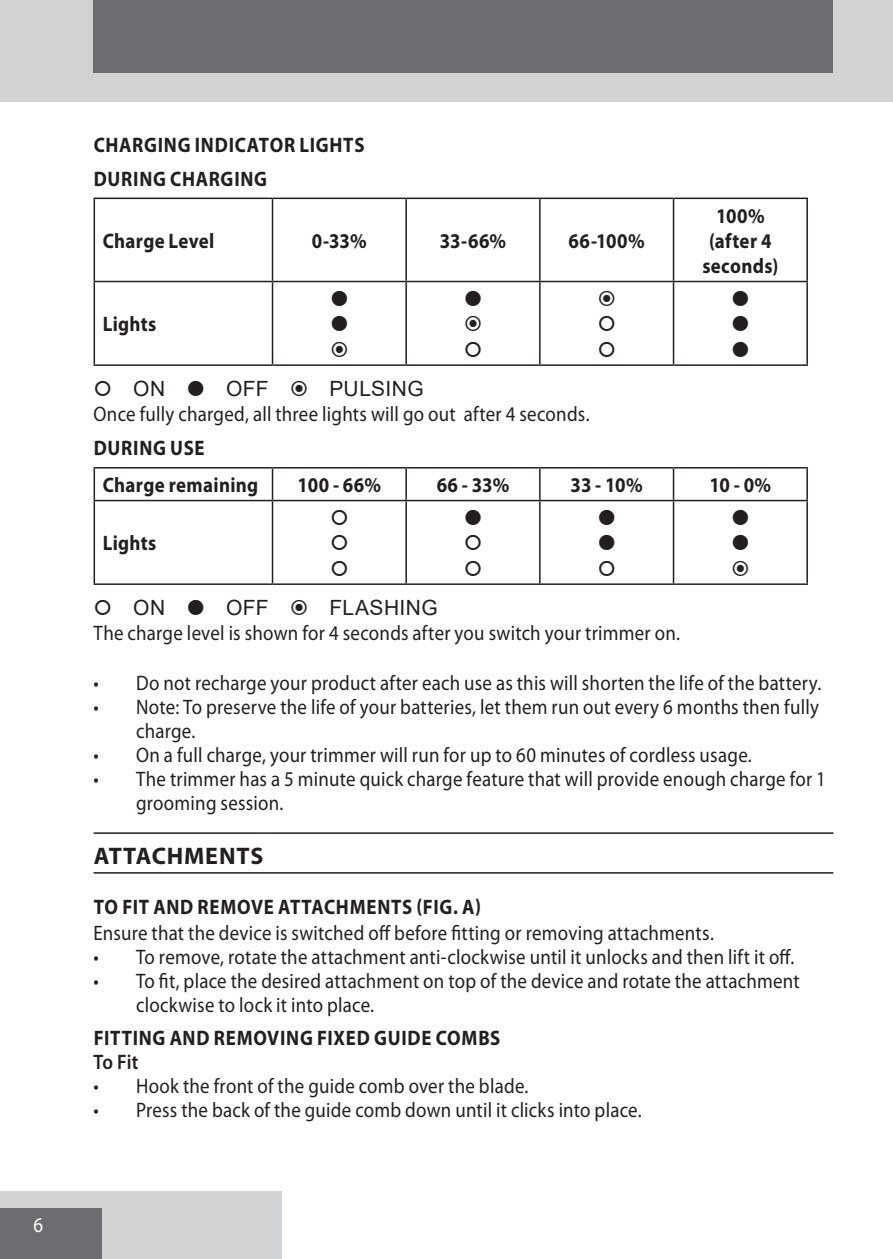
<style>
.page{position:relative;width:893px;height:1259px;background:#fff}
.page>*{position:absolute;margin:0;border:0;box-sizing:border-box;transform-origin:0 0}
.t1{font:700 24px "Myriad Pro";letter-spacing:.035em;color:#231f20}
.default{font:21px/24px "Myriad Pro";letter-spacing:.01em;color:#231f20;scale:.9 1}
.default-2{font:700 21px/25.2px "Myriad Pro";letter-spacing:.03em;color:#231f20;text-align:center;scale:.9 1}
.default-3{font:21px "Arial";letter-spacing:.02em;color:#231f20}
.default-4{font:600 21px "Myriad Pro";color:#231f20;scale:.9 1}
.t2{font:21px "Myriad Pro";color:#fff;scale:.9 1}
</style>
<div class="page">
<div style="left:0;top:0;width:893px;height:102px;background:#d1d2d4"></div>
<div style="left:0;top:1191px;width:282px;height:68px;background:#d1d2d4"></div>
<div style="left:0;top:1208px;width:102px;height:51px;background:#6c6d70"></div>
<div style="left:94px;top:0;width:739px;height:73px;background:#6c6d70"></div>
<hr style="left:94px;top:832px;width:739px;height:2px;background:#231f20">
<hr style="left:94px;top:872px;width:739px;height:1px;background:#231f20">
<hr style="left:94px;top:198px;width:179px;height:1px;background:#231f20">
<hr style="left:94px;top:199px;width:1px;height:82px;background:#231f20">
<hr style="left:273px;top:198px;width:133px;height:1px;background:#231f20">
<hr style="left:272px;top:199px;width:1px;height:82px;background:#231f20">
<hr style="left:406px;top:198px;width:134px;height:1px;background:#231f20">
<hr style="left:405px;top:199px;width:2px;height:82px;background:#231f20">
<hr style="left:540px;top:198px;width:133px;height:1px;background:#231f20">
<hr style="left:539px;top:199px;width:2px;height:82px;background:#231f20">
<hr style="left:673px;top:198px;width:135px;height:1px;background:#231f20">
<hr style="left:673px;top:199px;width:1px;height:82px;background:#231f20">
<hr style="left:806px;top:199px;width:2px;height:82px;background:#231f20">
<hr style="left:94px;top:281px;width:179px;height:1px;background:#231f20">
<hr style="left:94px;top:282px;width:1px;height:82px;background:#231f20">
<hr style="left:273px;top:281px;width:133px;height:1px;background:#231f20">
<hr style="left:272px;top:282px;width:1px;height:82px;background:#231f20">
<hr style="left:406px;top:281px;width:134px;height:1px;background:#231f20">
<hr style="left:405px;top:282px;width:2px;height:82px;background:#231f20">
<hr style="left:540px;top:281px;width:133px;height:1px;background:#231f20">
<hr style="left:539px;top:282px;width:2px;height:82px;background:#231f20">
<hr style="left:673px;top:281px;width:135px;height:1px;background:#231f20">
<hr style="left:673px;top:282px;width:1px;height:82px;background:#231f20">
<hr style="left:806px;top:282px;width:2px;height:82px;background:#231f20">
<hr style="left:94px;top:364px;width:179px;height:2px;background:#231f20">
<hr style="left:273px;top:364px;width:133px;height:2px;background:#231f20">
<hr style="left:406px;top:364px;width:134px;height:2px;background:#231f20">
<hr style="left:540px;top:364px;width:133px;height:2px;background:#231f20">
<hr style="left:673px;top:364px;width:135px;height:2px;background:#231f20">
<hr style="left:94px;top:467px;width:179px;height:1px;background:#231f20">
<hr style="left:94px;top:468px;width:1px;height:32px;background:#231f20">
<hr style="left:273px;top:467px;width:133px;height:1px;background:#231f20">
<hr style="left:272px;top:468px;width:1px;height:32px;background:#231f20">
<hr style="left:406px;top:467px;width:134px;height:1px;background:#231f20">
<hr style="left:405px;top:468px;width:2px;height:32px;background:#231f20">
<hr style="left:540px;top:467px;width:133px;height:1px;background:#231f20">
<hr style="left:539px;top:468px;width:2px;height:32px;background:#231f20">
<hr style="left:673px;top:467px;width:135px;height:1px;background:#231f20">
<hr style="left:673px;top:468px;width:1px;height:32px;background:#231f20">
<hr style="left:806px;top:468px;width:2px;height:32px;background:#231f20">
<hr style="left:94px;top:500px;width:179px;height:1px;background:#231f20">
<hr style="left:94px;top:501px;width:1px;height:82px;background:#231f20">
<hr style="left:273px;top:500px;width:133px;height:1px;background:#231f20">
<hr style="left:272px;top:501px;width:1px;height:82px;background:#231f20">
<hr style="left:406px;top:500px;width:134px;height:1px;background:#231f20">
<hr style="left:405px;top:501px;width:2px;height:82px;background:#231f20">
<hr style="left:540px;top:500px;width:133px;height:1px;background:#231f20">
<hr style="left:539px;top:501px;width:2px;height:82px;background:#231f20">
<hr style="left:673px;top:500px;width:135px;height:1px;background:#231f20">
<hr style="left:673px;top:501px;width:1px;height:82px;background:#231f20">
<hr style="left:806px;top:501px;width:2px;height:82px;background:#231f20">
<hr style="left:94px;top:583px;width:179px;height:2px;background:#231f20">
<hr style="left:273px;top:583px;width:133px;height:2px;background:#231f20">
<hr style="left:406px;top:583px;width:134px;height:2px;background:#231f20">
<hr style="left:540px;top:583px;width:133px;height:2px;background:#231f20">
<hr style="left:673px;top:583px;width:135px;height:2px;background:#231f20">
<p class="t2" style="left:33px;top:1213px;width:12px">6</p>
<p class="default-2" style="left:94px;top:132px;width:302px">CHARGING INDICATOR LIGHTS</p>
<p class="default-2" style="left:94px;top:166px;width:194px">DURING CHARGING</p>
<p class="default-2" style="left:103px;top:228px;width:125px">Charge Level</p>
<p class="default-2" style="left:312px;top:228px;width:62px">0-33%</p>
<p class="default-2" style="left:440px;top:228px;width:75px">33-66%</p>
<p class="default-2" style="left:569px;top:228px;width:86px">66-100%</p>
<p class="default-2" style="left:103px;top:312px;width:61px">Lights</p>
<p class="default-2" style="left:716px;top:203px;width:55px">100%</p>
<p class="default-2" style="left:702px;top:228px;width:86px">(after 4 seconds)</p>
<p class="default-3" style="left:133px;top:374px;width:34px">ON</p>
<p class="default-3" style="left:226px;top:374px;width:44px">OFF</p>
<p class="default-3" style="left:329px;top:374px;width:96px">PULSING</p>
<p class="default" style="left:94px;top:403px;width:553px">Once fully charged, all three lights will go out after 4 seconds.</p>
<p class="default-2" style="left:94px;top:435px;width:125px">DURING USE</p>
<p class="default-2" style="left:103px;top:472px;width:174px">Charge remaining</p>
<p class="default-2" style="left:298px;top:472px;width:94px">100 - 66%</p>
<p class="default-2" style="left:437px;top:472px;width:82px">66 - 33%</p>
<p class="default-2" style="left:571px;top:472px;width:82px">33 - 10%</p>
<p class="default-2" style="left:709px;top:472px;width:70px">10 - 0%</p>
<p class="default-2" style="left:103px;top:531px;width:61px">Lights</p>
<p class="default-3" style="left:133px;top:593px;width:34px">ON</p>
<p class="default-3" style="left:226px;top:593px;width:44px">OFF</p>
<p class="default-3" style="left:329px;top:593px;width:110px">FLASHING</p>
<p class="default" style="left:94px;top:622px;width:653px">The charge level is shown for 4 seconds after you switch your trimmer on.</p>
<p class="default" style="left:94px;top:671px;width:810px">• Do not recharge your product after each use as this will shorten the life of the battery.</p>
<p class="default" style="left:136px;top:695px;width:760px;text-indent:-43px">• Note: To preserve the life of your batteries, let them run out every 6 months then fully charge.</p>
<p class="default" style="left:94px;top:743px;width:733px">• On a full charge, your trimmer will run for up to 60 minutes of cordless usage.</p>
<p class="default" style="left:136px;top:767px;width:768px;text-indent:-43px">• The trimmer has a 5 minute quick charge feature that will provide enough charge for 1 grooming session.</p>
<p class="t1" style="left:94px;top:842px;width:171px">ATTACHMENTS</p>
<p class="default-2" style="left:94px;top:895px;width:432px">TO FIT AND REMOVE ATTACHMENTS (FIG. A)</p>
<p class="default" style="left:94px;top:921px;width:691px">Ensure that the device is switched off before fitting or removing attachments.</p>
<p class="default" style="left:94px;top:945px;width:780px">• To remove, rotate the attachment anti-clockwise until it unlocks and then lift it off.</p>
<p class="default" style="left:136px;top:969px;width:739px;text-indent:-43px">• To fit, place the desired attachment on top of the device and rotate the attachment clockwise to lock it into place.</p>
<p class="default-2" style="left:94px;top:1026px;width:453px">FITTING AND REMOVING FIXED GUIDE COMBS</p>
<p class="default-4" style="left:94px;top:1050px;width:51px">To Fit</p>
<p class="default" style="left:94px;top:1074px;width:485px">• Hook the front of the guide comb over the blade.</p>
<p class="default" style="left:94px;top:1098px;width:611px">• Press the back of the guide comb down until it clicks into place.</p>
</div>
